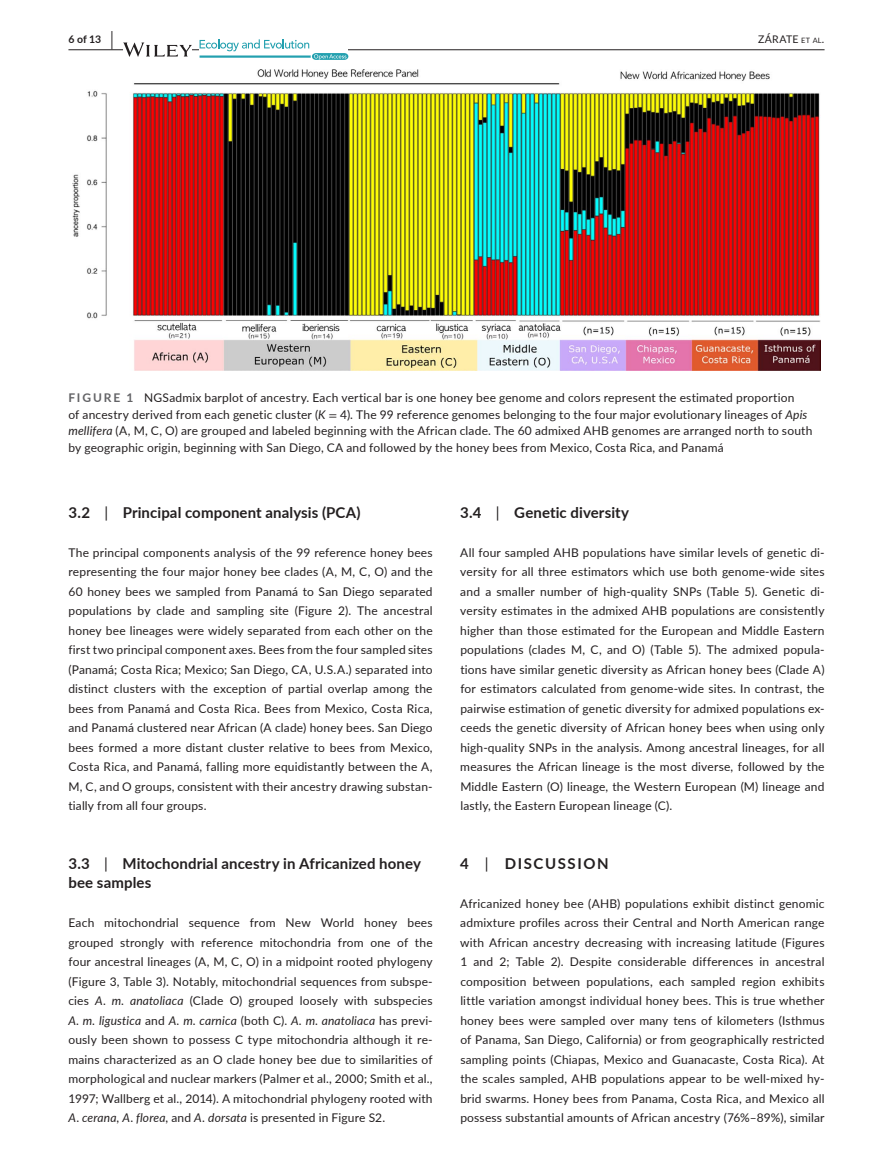
<style>
.page{position:relative;width:893px;height:1174px;background:#fff}
.page>*{position:absolute;margin:0;border:0;box-sizing:border-box;transform-origin:0 0}
.t1{font:700 15px/19.5px "Lato";letter-spacing:.01em;color:#231f20}
.t2{font:700 15px "Lato";letter-spacing:.11em;color:#231f20}
.t3{font:12px/19.5px "Lato";letter-spacing:.015em;color:#231f20;text-align:justify}
.t4{font:10.5px "Lato";color:#231f20}
.t5{font:700 10.5px "Lato";color:#231f20}
.s1{font-size:19.5px}
.s2{font-style:inherit}
.s3{font-size:7.35px}
.s4{font-weight:700;color:#636366}
.s5{font-style:italic}
.s6{font-family:"STIX"}
.s7{font-weight:400}
</style>
<div class="page">
<hr style="left:68px;top:49px;width:756px;height:1px;background:#231f20">
<svg style="left:123px;top:42px;width:69px;height:15px"></svg>
<svg style="left:200px;top:39px;width:148px;height:21px"></svg>
<img style="left:72px;top:69px;width:749px;height:301px">
<p class="t5" style="left:68px;top:31px;width:46px">6 of 13 <span class="s1">|</span></p>
<p class="t4" style="left:758px;top:31px;width:68px">Z<span class="s2">Á</span>RATE <span class="s3">et al</span>.</p>
<p class="t3" style="left:68px;top:389px;width:745px;line-height:16.5px;text-align:left"><span class="s4">FIGURE 1</span> NGSadmix barplot of ancestry. Each vertical bar is one honey bee genome and colors represent the estimated proportion<br>of ancestry derived from each genetic cluster (<span class="s5">K</span> <span class="s6">=</span> 4). The 99 reference genomes belonging to the four major evolutionary lineages of <span class="s5">Apis mellifera</span> (A, M, C, O) are grouped and labeled beginning with the African clade. The 60 admixed AHB genomes are arranged north to south by geographic origin, beginning with San Diego, CA and followed by the honey bees from Mexico, Costa Rica, and Panamá</p>
<p class="t1" style="left:68px;top:502px;width:294px">3.2 <span class="s7">|</span> Principal component analysis (PCA)</p>
<p class="t3" style="left:68px;top:542px;width:366px">The principal components analysis of the 99 reference honey bees representing the four major honey bee clades (A, M, C, O) and the 60 honey bees we sampled from Panamá to San Diego separated populations by clade and sampling site (Figure 2). The ancestral honey bee lineages were widely separated from each other on the first two principal component axes. Bees from the four sampled sites (Panamá; Costa Rica; Mexico; San Diego, CA, U.S.A.) separated into distinct clusters with the exception of partial overlap among the bees from Panamá and Costa Rica. Bees from Mexico, Costa Rica, and Panamá clustered near African (A clade) honey bees. San Diego bees formed a more distant cluster relative to bees from Mexico, Costa Rica, and Panamá, falling more equidistantly between the A, M, C, and O groups, consistent with their ancestry drawing substan&shy;tially from all four groups.</p>
<p class="t1" style="left:68px;top:853px;width:354px">3.3 <span class="s7">|</span> Mitochondrial ancestry in Africanized honey bee samples</p>
<p class="t3" style="left:68px;top:912px;width:366px">Each mitochondrial sequence from New World honey bees grouped strongly with reference mitochondria from one of the four ancestral lineages (A, M, C, O) in a midpoint rooted phylogeny (Figure 3, Table 3). Notably, mitochondrial sequences from subspe&shy;cies <span class="s5">A. m. anatoliaca</span> (Clade O) grouped loosely with subspecies <span class="s5">A. m. ligustica</span> and <span class="s5">A. m. carnica</span> (both C). <span class="s5">A. m. anatoliaca</span> has previ&shy;ously been shown to possess C type mitochondria although it re&shy;mains characterized as an O clade honey bee due to similarities of morphological and nuclear markers (Palmer et al., 2000; Smith et al., 1997; Wallberg et al., 2014). A mitochondrial phylogeny rooted with <span class="s5">A</span>. <span class="s5">cerana</span>, <span class="s5">A</span>. <span class="s5">florea</span>, and <span class="s5">A</span>. <span class="s5">dorsata</span> is presented in Figure S2.</p>
<p class="t1" style="left:460px;top:502px;width:170px">3.4 <span class="s7">|</span> Genetic diversity</p>
<p class="t3" style="left:460px;top:542px;width:366px">All four sampled AHB populations have similar levels of genetic di&shy;versity for all three estimators which use both genome-wide sites and a smaller number of high-quality SNPs (Table 5). Genetic di&shy;versity estimates in the admixed AHB populations are consistently higher than those estimated for the European and Middle Eastern populations (clades M, C, and O) (Table 5). The admixed popula&shy;tions have similar genetic diversity as African honey bees (Clade A) for estimators calculated from genome-wide sites. In contrast, the pairwise estimation of genetic diversity for admixed populations ex&shy;ceeds the genetic diversity of African honey bees when using only high-quality SNPs in the analysis. Among ancestral lineages, for all measures the African lineage is the most diverse, followed by the Middle Eastern (O) lineage, the Western European (M) lineage and lastly, the Eastern European lineage (C).</p>
<p class="t2" style="left:460px;top:852px;width:150px">4 <span class="s7">|</span> DISCUSSION</p>
<p class="t3" style="left:460px;top:893px;width:366px">Africanized honey bee (AHB) populations exhibit distinct genomic admixture profiles across their Central and North American range with African ancestry decreasing with increasing latitude (Figures 1 and 2; Table 2). Despite considerable differences in ancestral composition between populations, each sampled region exhibits little variation amongst individual honey bees. This is true whether honey bees were sampled over many tens of kilometers (Isthmus of Panama, San Diego, California) or from geographically restricted sampling points (Chiapas, Mexico and Guanacaste, Costa Rica). At the scales sampled, AHB populations appear to be well-mixed hy&shy;brid swarms. Honey bees from Panama, Costa Rica, and Mexico all possess substantial amounts of African ancestry (76%–89%), similar</p>
</div>
